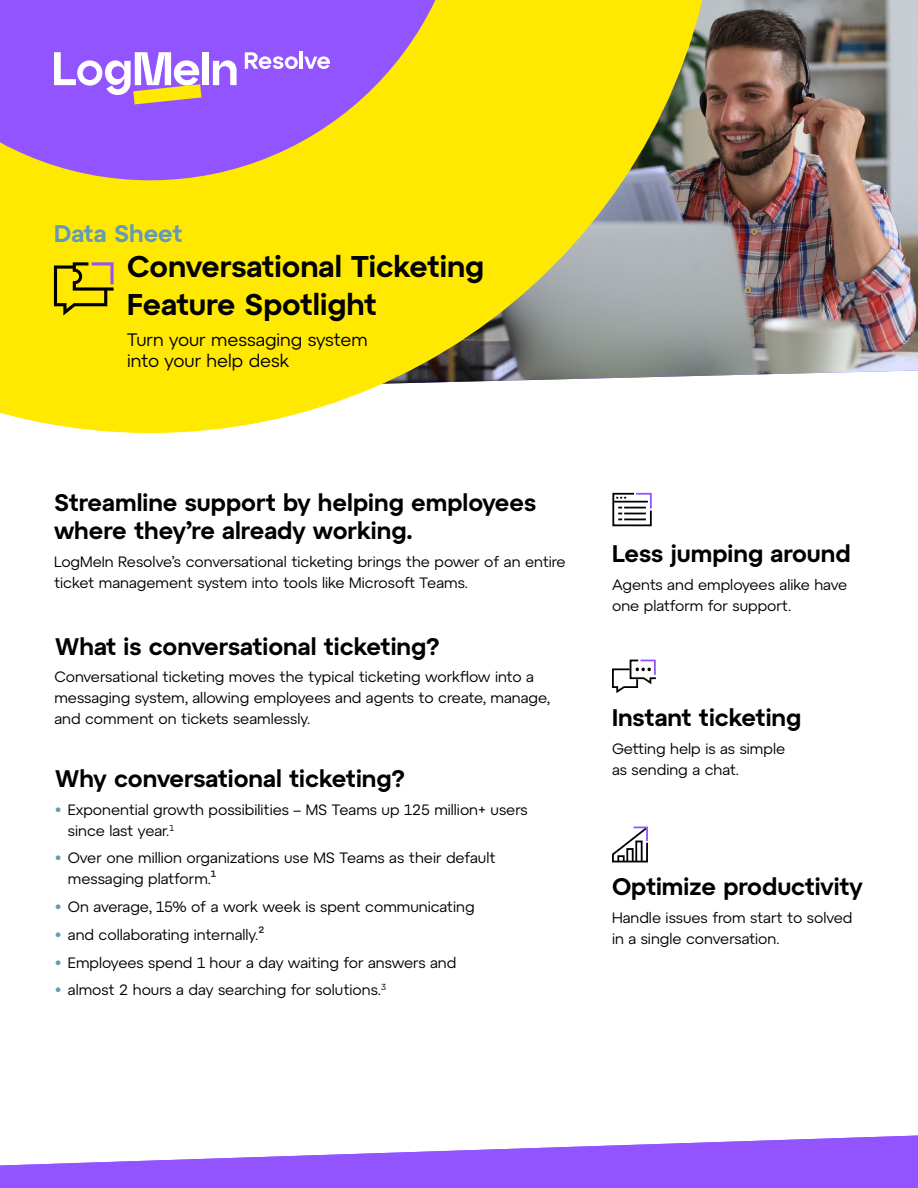
<style>
.page{position:relative;width:918px;height:1188px;background:#fff}
.page>*{position:absolute;margin:0;border:0;box-sizing:border-box;transform-origin:0 0}
.t1{font:600 30px/37.5px "Atyp Text";color:#000}
.t2{font:600 24px/28.8px "Atyp Text";color:#000}
.t3{font:600 24px "Atyp Text";color:#639bb6}
.t4{font:18px/21px "Atyp Text";color:#000}
.t5{font:15px/21px "Atyp Text";color:#000}
.s1{color:#639bb6}
</style>
<div class="page">
<img style="left:719px;top:0;width:199px;height:376px">
<svg style="left:0;top:1135px;width:918px;height:53px;fill:#9254ff"></svg>
<svg style="left:612px;top:659px;width:44px;height:34px"></svg>
<svg style="left:612px;top:826px;width:36px;height:37px"></svg>
<svg style="left:612px;top:492px;width:40px;height:35px"></svg>
<svg style="left:0;top:0;width:719px;height:433px;background:#d9c155"></svg>
<svg style="left:54px;top:262px;width:60px;height:54px;background:#c5b20a"></svg>
<div style="left:202px;top:52px;width:7px;height:33px;background:#fff"></div>
<svg style="left:213px;top:60px;width:24px;height:25px"></svg>
<svg style="left:54px;top:52px;width:147px;height:52px"></svg>
<svg style="left:245px;top:52px;width:53px;height:17px"></svg>
<hr style="left:300px;top:51px;width:3px;height:18px;background:#fff">
<svg style="left:304px;top:56px;width:27px;height:13px"></svg>
<h2 class="t3" style="left:54px;top:215px;width:130px">Data Sheet</h2>
<h1 class="t1" style="left:127px;top:247px;width:359px">Conversational Ticketing<br>Feature Spotlight</h1>
<p class="t4" style="left:127px;top:329px;width:242px">Turn your messaging system into your help desk</p>
<h2 class="t2" style="left:54px;top:486px;width:484px">Streamline support by helping employees where they’re already working.</h2>
<p class="t5" style="left:54px;top:551px;width:513px">LogMeIn Resolve’s conversational ticketing brings the power of an entire ticket management system into tools like Microsoft Teams.</p>
<h2 class="t2" style="left:54px;top:630px;width:387px">What is conversational ticketing?</h2>
<p class="t5" style="left:54px;top:665px;width:497px">Conversational ticketing moves the typical ticketing workflow into a messaging system, allowing employees and agents to create, manage, and comment on tickets seamlessly.</p>
<h2 class="t2" style="left:54px;top:763px;width:352px">Why conversational ticketing?</h2>
<p class="t5" style="left:68px;top:798px;width:461px;text-indent:-14px"><span class="s1">•</span> Exponential growth possibilities – MS Teams up 125 million+ users since last year.<sup>1</sup></p>
<p class="t5" style="left:68px;top:847px;width:429px;text-indent:-14px"><span class="s1">•</span> Over one million organizations use MS Teams as their default messaging platform.1</p>
<p class="t5" style="left:54px;top:896px;width:422px"><span class="s1">•</span> On average, 15% of a work week is spent communicating</p>
<p class="t5" style="left:54px;top:923px;width:211px"><span class="s1">•</span> and collaborating internally.2</p>
<p class="t5" style="left:54px;top:951px;width:403px"><span class="s1">•</span> Employees spend 1 hour a day waiting for answers and</p>
<p class="t5" style="left:54px;top:979px;width:333px"><span class="s1">•</span> almost 2 hours a day searching for solutions.<sup>3</sup></p>
<h2 class="t2" style="left:612px;top:538px;width:240px">Less jumping around</h2>
<p class="t5" style="left:612px;top:573px;width:237px">Agents and employees alike have one platform for support.</p>
<h2 class="t2" style="left:612px;top:702px;width:191px">Instant ticketing</h2>
<p class="t5" style="left:612px;top:737px;width:175px">Getting help is as simple as sending a chat.</p>
<h2 class="t2" style="left:612px;top:871px;width:252px">Optimize productivity</h2>
<p class="t5" style="left:612px;top:906px;width:242px">Handle issues from start to solved in a single conversation.</p>
</div>
